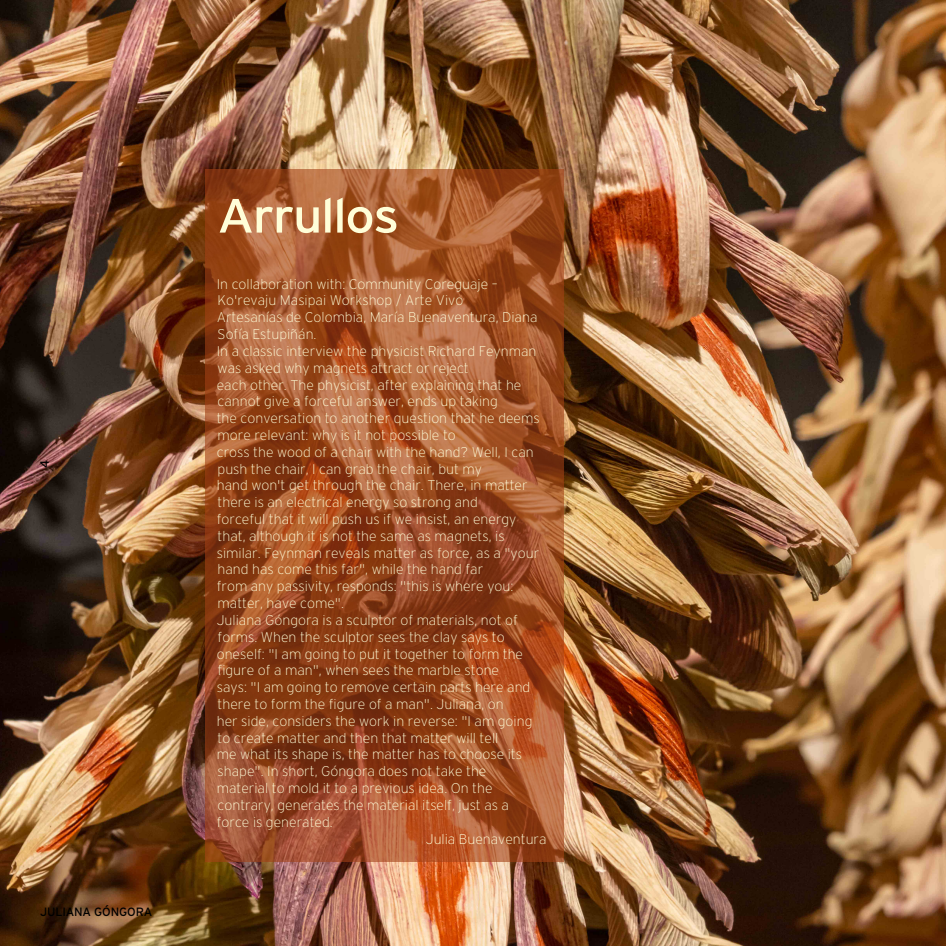
<style>
.page{position:relative;width:946px;height:946px;background:#fff}
.page>*{position:absolute;margin:0;border:0;box-sizing:border-box;transform-origin:0 0}
.t1{font:48px "Interstate";letter-spacing:-.035em;color:#fffed8;scale:1.09 1}
.t2{font:200 14px "Interstate";color:#fffed8}
.t3{font:12px "Interstate";letter-spacing:-.005em;color:#000}
</style>
<div class="page">
<img style="left:0;top:0;width:945px;height:945px">
<svg style="left:204px;top:169px;width:359px;height:692px;background:#9c4e26"></svg>
<p class="t3" style="left:37px;top:468px;width:10px;rotate:-90deg">4</p>
<p class="t3" style="left:40px;top:904px;width:114px">JULIANA GÓNGORA</p>
<h1 class="t1" style="left:217px;top:189px;width:168px">Arrullos</h1>
<p class="t2" style="left:217px;top:275px;width:282px">In collaboration with: Community Coreguaje –</p>
<p class="t2" style="left:217px;top:292px;width:247px">Ko'revaju Masipai Workshop / Arte Vivo</p>
<p class="t2" style="left:217px;top:309px;width:322px">Artesanías de Colombia, María Buenaventura, Diana</p>
<p class="t2" style="left:217px;top:325px;width:100px">Sofía Estupiñán.</p>
<p class="t2" style="left:217px;top:342px;width:321px">In a classic interview the physicist Richard Feynman</p>
<p class="t2" style="left:217px;top:359px;width:253px">was asked why magnets attract or reject</p>
<p class="t2" style="left:217px;top:376px;width:306px">each other. The physicist, after explaining that he</p>
<p class="t2" style="left:217px;top:393px;width:282px">cannot give a forceful answer, ends up taking</p>
<p class="t2" style="left:217px;top:409px;width:324px">the conversation to another question that he deems</p>
<p class="t2" style="left:217px;top:426px;width:240px">more relevant: why is it not possible to</p>
<p class="t2" style="left:217px;top:443px;width:318px">cross the wood of a chair with the hand? Well, I can</p>
<p class="t2" style="left:217px;top:460px;width:266px">push the chair, I can grab the chair, but my</p>
<p class="t2" style="left:217px;top:477px;width:312px">hand won't get through the chair. There, in matter</p>
<p class="t2" style="left:217px;top:493px;width:262px">there is an electrical energy so strong and</p>
<p class="t2" style="left:217px;top:510px;width:301px">forceful that it will push us if we insist, an energy</p>
<p class="t2" style="left:217px;top:527px;width:288px">that, although it is not the same as magnets, is</p>
<p class="t2" style="left:217px;top:544px;width:324px">similar. Feynman reveals matter as force, as a "your</p>
<p class="t2" style="left:217px;top:561px;width:267px">hand has come this far", while the hand far</p>
<p class="t2" style="left:217px;top:577px;width:298px">from any passivity, responds: "this is where you:</p>
<p class="t2" style="left:217px;top:594px;width:128px">matter, have come".</p>
<p class="t2" style="left:217px;top:611px;width:302px">Juliana Góngora is a sculptor of materials, not of</p>
<p class="t2" style="left:217px;top:628px;width:288px">forms. When the sculptor sees the clay says to</p>
<p class="t2" style="left:217px;top:645px;width:308px">oneself: "I am going to put it together to form the</p>
<p class="t2" style="left:217px;top:661px;width:283px">figure of a man", when sees the marble stone</p>
<p class="t2" style="left:217px;top:678px;width:315px">says: "I am going to remove certain parts here and</p>
<p class="t2" style="left:217px;top:695px;width:287px">there to form the figure of a man". Juliana, on</p>
<p class="t2" style="left:217px;top:712px;width:317px">her side, considers the work in reverse: "I am going</p>
<p class="t2" style="left:217px;top:729px;width:282px">to create matter and then that matter will tell</p>
<p class="t2" style="left:217px;top:745px;width:307px">me what its shape is, the matter has to choose its</p>
<p class="t2" style="left:217px;top:762px;width:270px">shape". In short, Góngora does not take the</p>
<p class="t2" style="left:217px;top:779px;width:277px">material to mold it to a previous idea. On the</p>
<p class="t2" style="left:217px;top:796px;width:293px">contrary, generates the material itself, just as a</p>
<p class="t2" style="left:217px;top:813px;width:117px">force is generated.</p>
<p class="t2" style="left:425px;top:829px;width:122px">Julia Buenaventura</p>
</div>
